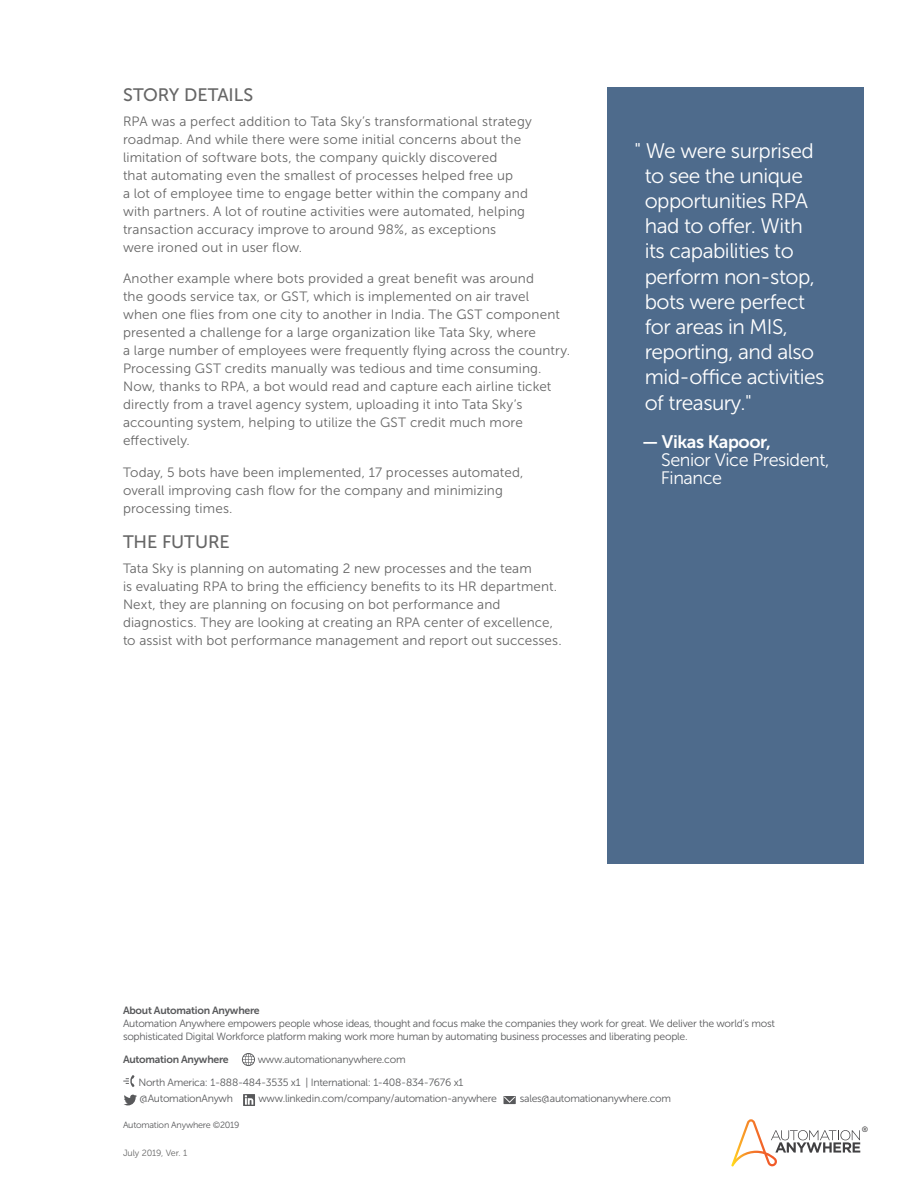
<style>
.page{position:relative;width:918px;height:1188px;background:#fff}
.page>*{position:absolute;margin:0;border:0;box-sizing:border-box;transform-origin:0 0}
.t1{font:21px/25.2px "Museo Sans 300";letter-spacing:-.025em;color:#fff}
.t2{font:18px/18px "Museo Sans 300";letter-spacing:-.025em;color:#fff}
.t3{font:18px "Museo Sans 500";letter-spacing:-.005em;color:#666}
.t4{font:18px "Museo Sans 700";letter-spacing:-.025em;color:#fff}
.t5{font:13.5px/18px "Museo Sans 300";letter-spacing:.01em;color:#666}
.t6{font:10.5px/12.6px "Museo Sans 300";letter-spacing:-.025em;color:#58595b}
.t7{font:10.5px "Museo Sans 700";letter-spacing:-.025em;color:#58595b}
.t8{font:9px "Museo Sans 300";letter-spacing:-.025em;color:#58595b}
.t9{font:9px "Museo Sans 300";letter-spacing:-.01em;color:#686868}
.t10{font:7.8px "Museo Sans 500";color:#414042}
</style>
<div class="page">
<svg style="left:731px;top:1119px;width:129px;height:47px"></svg>
<div style="left:608px;top:88px;width:256px;height:776px;background:#4e6b8c"></div>
<svg style="left:123px;top:1075px;width:12px;height:12px"></svg>
<svg style="left:124px;top:1095px;width:13px;height:10px"></svg>
<svg style="left:243px;top:1094px;width:12px;height:12px"></svg>
<svg style="left:242px;top:1053px;width:13px;height:13px"></svg>
<svg style="left:504px;top:1096px;width:12px;height:8px"></svg>
<h2 class="t3" style="left:123px;top:85px;width:132px">STORY DETAILS</h2>
<p class="t5" style="left:123px;top:112px;width:410px">RPA was a perfect addition to Tata Sky’s transformational strategy roadmap. And while there were some initial concerns about the limitation of software bots, the company quickly discovered<br>that automating even the smallest of processes helped free up<br>a lot of employee time to engage better within the company and with partners. A lot of routine activities were automated, helping transaction accuracy improve to around 98%, as exceptions<br>were ironed out in user flow.</p>
<p class="t5" style="left:123px;top:270px;width:449px">Another example where bots provided a great benefit was around<br>the goods service tax, or GST, which is implemented on air travel<br>when one flies from one city to another in India. The GST component presented a challenge for a large organization like Tata Sky, where<br>a large number of employees were frequently flying across the country.<br>Processing GST credits manually was tedious and time consuming.<br>Now, thanks to RPA, a bot would read and capture each airline ticket directly from a travel agency system, uploading it into Tata Sky’s accounting system, helping to utilize the GST credit much more effectively.</p>
<p class="t5" style="left:123px;top:463px;width:402px">Today, 5 bots have been implemented, 17 processes automated, overall improving cash flow for the company and minimizing processing times.</p>
<h2 class="t3" style="left:123px;top:532px;width:108px">THE FUTURE</h2>
<p class="t5" style="left:123px;top:559px;width:440px">Tata Sky is planning on automating 2 new processes and the team<br>is evaluating RPA to bring the efficiency benefits to its HR department.<br>Next, they are planning on focusing on bot performance and diagnostics. They are looking at creating an RPA center of excellence, to assist with bot performance management and report out successes.</p>
<h1 class="t1" style="left:645px;top:138px;width:181px;text-indent:-10px">" We were surprised to see the unique opportunities RPA had to offer. With its capabilities to perform non-stop, bots were perfect for areas in MIS, reporting, and also mid-office activities of treasury."</h1>
<h2 class="t4" style="left:642px;top:432px;width:130px">— Vikas Kapoor,</h2>
<h2 class="t2" style="left:661px;top:451px;width:170px">Senior Vice President,<br>Finance</h2>
<p class="t7" style="left:123px;top:1005px;width:138px">About Automation Anywhere</p>
<p class="t6" style="left:123px;top:1017px;width:654px">Automation Anywhere empowers people whose ideas, thought and focus make the companies they work for great. We deliver the world’s most sophisticated Digital Workforce platform making work more human by automating business processes and liberating people.</p>
<p class="t7" style="left:123px;top:1053px;width:107px">Automation Anywhere</p>
<p class="t6" style="left:258px;top:1053px;width:149px">www.automationanywhere.com</p>
<p class="t6" style="left:138px;top:1074px;width:327px;line-height:16.5px">North America: 1-888-484-3535 x1 | International: 1-408-834-7676 x1 @AutomationAnywh</p>
<p class="t6" style="left:258px;top:1093px;width:240px">www.linkedin.com/company/automation-anywhere</p>
<p class="t6" style="left:520px;top:1093px;width:153px">sales@automationanywhere.com</p>
<p class="t8" style="left:123px;top:1121px;width:118px">Automation Anywhere ©2019</p>
<p class="t9" style="left:123px;top:1148px;width:66px">July 2019, Ver. 1</p>
<p class="t10" style="left:862px;top:1125px;width:8px">®</p>
</div>
